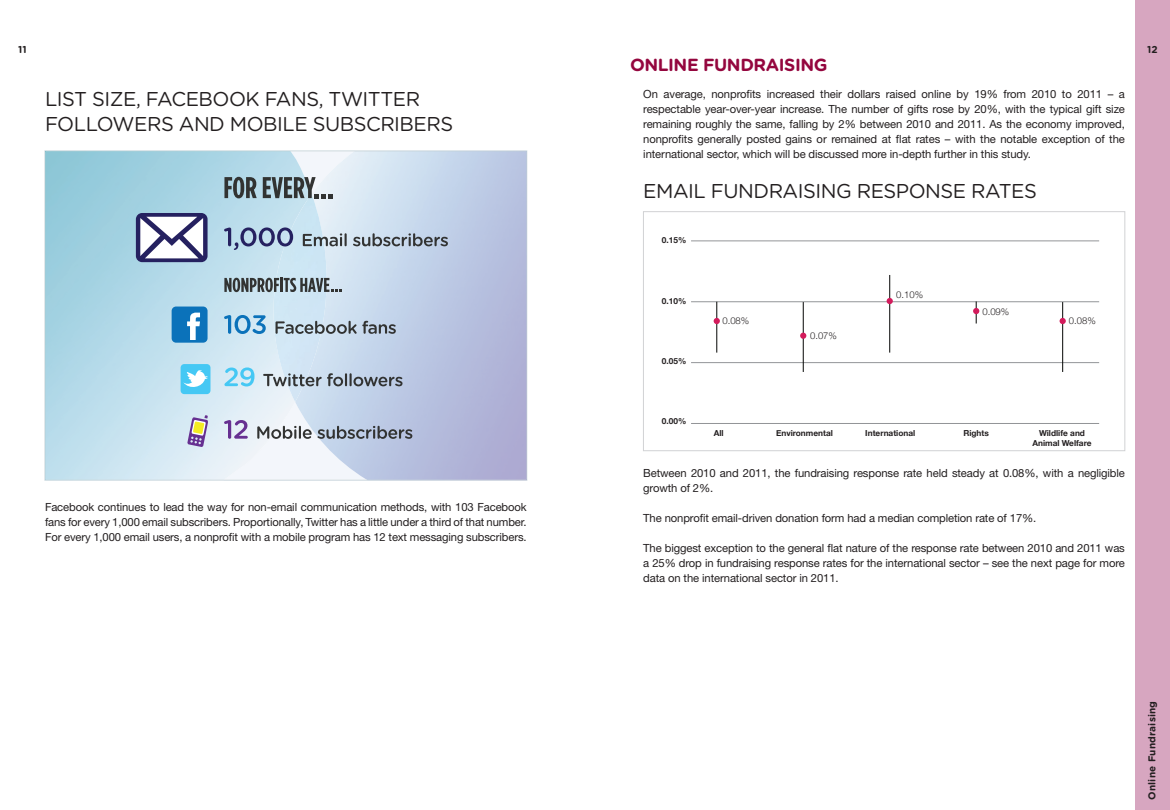
<style>
.page{position:relative;width:1170px;height:810px;background:#fff}
.page>*{position:absolute;margin:0;border:0;box-sizing:border-box;transform-origin:0 0}
.t1{font:20px/25px "Gotham Rounded";letter-spacing:-.025em;color:#231f20}
.t2{font:700 17.5px "Gotham Rounded";letter-spacing:-.025em;color:#94063e}
.t3{font:11.25px/15px "Helvetica Neue LT Std";letter-spacing:-.01em;color:#231f20;text-align:justify}
.t4{font:700 10px "Gotham Rounded";letter-spacing:.02em;color:#231f20}
.t5{font:300 9.5px "Helvetica Neue";color:#231f20}
.t6{font:700 8.25px/10px "Helvetica Neue";color:#231f20;text-align:center}
</style>
<div class="page">
<div style="left:1136px;top:0;width:34px;height:810px;background:#d7a6c0"></div>
<div style="left:643px;top:212px;width:482px;height:239px;background:#fff;border:1px solid #d1d2d4"></div>
<hr style="left:691px;top:362px;width:408px;height:1px;background:#939598">
<hr style="left:691px;top:301px;width:408px;height:1px;background:#939598">
<hr style="left:691px;top:423px;width:408px;height:1px;background:#939598">
<hr style="left:691px;top:241px;width:408px;height:1px;background:#939598">
<hr style="left:716px;top:302px;width:1px;height:51px;background:#040503">
<hr style="left:803px;top:302px;width:1px;height:70px;background:#040503">
<hr style="left:889px;top:275px;width:1px;height:78px;background:#040503">
<hr style="left:1062px;top:302px;width:1px;height:70px;background:#040503">
<svg style="left:973px;top:302px;width:6px;height:22px"></svg>
<svg style="left:887px;top:298px;width:6px;height:6px"></svg>
<svg style="left:800px;top:333px;width:6px;height:6px"></svg>
<svg style="left:714px;top:318px;width:6px;height:6px"></svg>
<svg style="left:1060px;top:318px;width:6px;height:6px"></svg>
<svg style="left:44px;top:150px;width:483px;height:331px"></svg>
<img style="left:354px;top:151px;width:173px;height:329px">
<img style="left:45px;top:151px;width:246px;height:329px">
<div style="left:136px;top:213px;width:72px;height:49px;background:linear-gradient(to right,#252060,#262261);border-radius:6px"></div>
<svg style="left:140px;top:217px;width:63px;height:41px"></svg>
<div style="left:172px;top:307px;width:36px;height:36px;background:#0b72ba;border-radius:4px"></div>
<svg style="left:187px;top:313px;width:13px;height:27px"></svg>
<div style="left:181px;top:364px;width:29px;height:30px;background:#45c8f4;border-radius:4px"></div>
<svg style="left:183px;top:370px;width:25px;height:17px"></svg>
<svg style="left:187px;top:415px;width:21px;height:32px"></svg>
<svg style="left:224px;top:227px;width:69px;height:23px;background:#8ea1bf"></svg>
<svg style="left:303px;top:233px;width:44px;height:13px"></svg>
<svg style="left:353px;top:233px;width:95px;height:13px"></svg>
<svg style="left:224px;top:315px;width:42px;height:19px"></svg>
<svg style="left:276px;top:321px;width:120px;height:13px;background:#95a1ac"></svg>
<svg style="left:224px;top:367px;width:30px;height:19px"></svg>
<svg style="left:263px;top:373px;width:140px;height:13px;background:#97a2ad"></svg>
<svg style="left:224px;top:420px;width:24px;height:19px"></svg>
<svg style="left:257px;top:426px;width:55px;height:13px"></svg>
<svg style="left:318px;top:426px;width:94px;height:13px"></svg>
<svg style="left:224px;top:177px;width:33px;height:21px"></svg>
<svg style="left:263px;top:177px;width:69px;height:21px"></svg>
<svg style="left:224px;top:278px;width:118px;height:14px;background:#7a858b"></svg>
<p class="t4" style="left:18px;top:42px;width:10px">11</p>
<p class="t1" style="left:45px;top:86px;width:410px">LIST SIZE, FACEBOOK FANS, TWITTER<br>FOLLOWERS AND MOBILE SUBSCRIBERS</p>
<p class="t3" style="left:45px;top:499px;width:483px">Facebook continues to lead the way for non-email communication methods, with 103 Facebook fans for every 1,000 email subscribers. Proportionally, Twitter has a little under a third of that number.<br>For every 1,000 email users, a nonprofit with a mobile program has 12 text messaging subscribers.</p>
<p class="t2" style="left:630px;top:52px;width:199px">ONLINE FUNDRAISING</p>
<p class="t3" style="left:643px;top:86px;width:483px">On average, nonprofits increased their dollars raised online by 19% from 2010 to 2011 – a respectable year-over-year increase. The number of gifts rose by 20%, with the typical gift size remaining roughly the same, falling by 2% between 2010 and 2011. As the economy improved, nonprofits generally posted gains or remained at flat rates – with the notable exception of the international sector, which will be discussed more in-depth further in this study.</p>
<p class="t1" style="left:643px;top:178px;width:395px">EMAIL FUNDRAISING RESPONSE RATES</p>
<p class="t6" style="left:662px;top:235px;width:26px">0.15%</p>
<p class="t6" style="left:662px;top:295px;width:26px">0.10%</p>
<p class="t6" style="left:662px;top:356px;width:26px">0.05%</p>
<p class="t6" style="left:662px;top:416px;width:26px">0.00%</p>
<p class="t5" style="left:722px;top:313px;width:28px">0.08%</p>
<p class="t5" style="left:810px;top:327px;width:28px">0.07%</p>
<p class="t5" style="left:896px;top:287px;width:28px">0.10%</p>
<p class="t5" style="left:982px;top:303px;width:28px">0.09%</p>
<p class="t5" style="left:1069px;top:313px;width:28px">0.08%</p>
<p class="t6" style="left:714px;top:428px;width:11px">All</p>
<p class="t6" style="left:776px;top:428px;width:58px">Environmental</p>
<p class="t6" style="left:865px;top:428px;width:52px">International</p>
<p class="t6" style="left:963px;top:428px;width:27px">Rights</p>
<p class="t6" style="left:1032px;top:428px;width:61px">Wildlife and<br>Animal Welfare</p>
<p class="t3" style="left:643px;top:465px;width:483px">Between 2010 and 2011, the fundraising response rate held steady at 0.08%, with a negligible growth of 2%.</p>
<p class="t3" style="left:643px;top:510px;width:395px">The nonprofit email-driven donation form had a median completion rate of 17%.</p>
<p class="t3" style="left:643px;top:540px;width:483px">The biggest exception to the general flat nature of the response rate between 2010 and 2011 was a 25% drop in fundraising response rates for the international sector – see the next page for more data on the international sector in 2011.</p>
<p class="t4" style="left:1147px;top:42px;width:12px">12</p>
<p class="t4" style="left:1145px;top:800px;width:101px;rotate:-90deg">Online Fundraising</p>
</div>
